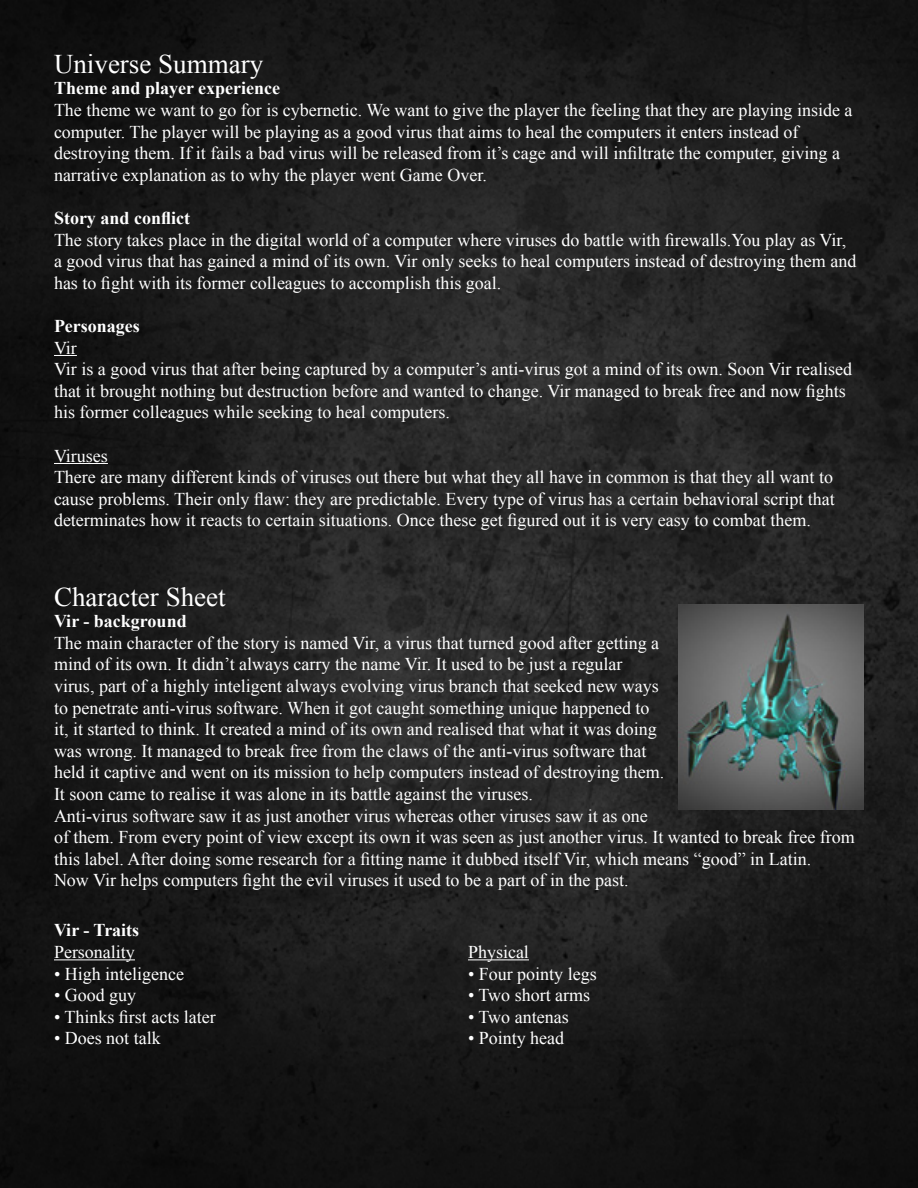
<style>
.page{position:relative;width:918px;height:1188px;background:#fff}
.page>*{position:absolute;margin:0;border:0;box-sizing:border-box;transform-origin:0 0}
.t1{font:27px "Times New Roman";color:#fff}
.t2{font:18px/21.6px "Times New Roman";color:#fff}
.t3{font:700 18px "Times New Roman";color:#fff}
</style>
<div class="page">
<img style="left:0;top:0;width:918px;height:1188px">
<svg style="left:54px;top:355px;width:23px;height:1px"></svg>
<hr style="left:54px;top:463px;width:54px;height:1px;background:#fff">
<hr style="left:54px;top:959px;width:81px;height:1px;background:#fff">
<hr style="left:468px;top:959px;width:61px;height:1px;background:#fff">
<img style="left:678px;top:605px;width:186px;height:205px">
<h1 class="t1" style="left:54px;top:46px;width:211px">Universe Summary</h1>
<p class="t3" style="left:54px;top:76px;width:228px">Theme and player experience</p>
<p class="t2" style="left:54px;top:99px;width:800px">The theme we want to go for is cybernetic. We want to give the player the feeling that they are playing inside a computer. The player will be playing as a good virus that aims to heal the computers it enters instead of destroying them. If it fails a bad virus will be released from it’s cage and will infiltrate the computer, giving a narrative explanation as to why the player went Game Over.</p>
<p class="t3" style="left:54px;top:205px;width:138px">Story and conflict</p>
<p class="t2" style="left:54px;top:228px;width:804px">The story takes place in the digital world of a computer where viruses do battle with firewalls.You play as Vir, a good virus that has gained a mind of its own. Vir only seeks to heal computers instead of destroying them and has to fight with its former colleagues to accomplish this goal.</p>
<p class="t3" style="left:54px;top:313px;width:87px">Personages</p>
<p class="t2" style="left:54px;top:336px;width:800px">Vir<br>Vir is a good virus that after being captured by a computer’s anti-virus got a mind of its own. Soon Vir realised that it brought nothing but destruction before and wanted to change. Vir managed to break free and now fights his former colleagues while seeking to heal computers.</p>
<p class="t2" style="left:54px;top:444px;width:782px">Viruses<br>There are many different kinds of viruses out there but what they all have in common is that they all want to cause problems. Their only flaw: they are predictable. Every type of virus has a certain behavioral script that determinates how it reacts to certain situations. Once these get figured out it is very easy to combat them.</p>
<h1 class="t1" style="left:54px;top:578px;width:173px">Character Sheet</h1>
<p class="t3" style="left:54px;top:609px;width:134px">Vir - background</p>
<p class="t2" style="left:54px;top:632px;width:802px">The main character of the story is named Vir, a virus that turned good after getting a<br>mind of its own. It didn’t always carry the name Vir. It used to be just a regular<br>virus, part of a highly inteligent always evolving virus branch that seeked new ways<br>to penetrate anti-virus software. When it got caught something unique happened to<br>it, it started to think. It created a mind of its own and realised that what it was doing<br>was wrong. It managed to break free from the claws of the anti-virus software that<br>held it captive and went on its mission to help computers instead of destroying them.<br>It soon came to realise it was alone in its battle against the viruses.<br>Anti-virus software saw it as just another virus whereas other viruses saw it as one<br>of them. From every point of view except its own it was seen as just another virus. It wanted to break free from this label. After doing some research for a fitting name it dubbed itself Vir, which means “good” in Latin.<br>Now Vir helps computers fight the evil viruses it used to be a part of in the past.</p>
<p class="t3" style="left:54px;top:918px;width:87px">Vir - Traits</p>
<p class="t2" style="left:54px;top:941px;width:82px">Personality</p>
<p class="t2" style="left:54px;top:962px;width:132px">• High inteligence</p>
<p class="t2" style="left:54px;top:984px;width:84px">• Good guy</p>
<p class="t2" style="left:54px;top:1006px;width:163px">• Thinks first acts later</p>
<p class="t2" style="left:54px;top:1027px;width:108px">• Does not talk</p>
<p class="t2" style="left:468px;top:941px;width:63px">Physical</p>
<p class="t2" style="left:468px;top:962px;width:130px">• Four pointy legs</p>
<p class="t2" style="left:468px;top:984px;width:124px">• Two short arms</p>
<p class="t2" style="left:468px;top:1006px;width:102px">• Two antenas</p>
<p class="t2" style="left:468px;top:1027px;width:98px">• Pointy head</p>
</div>
